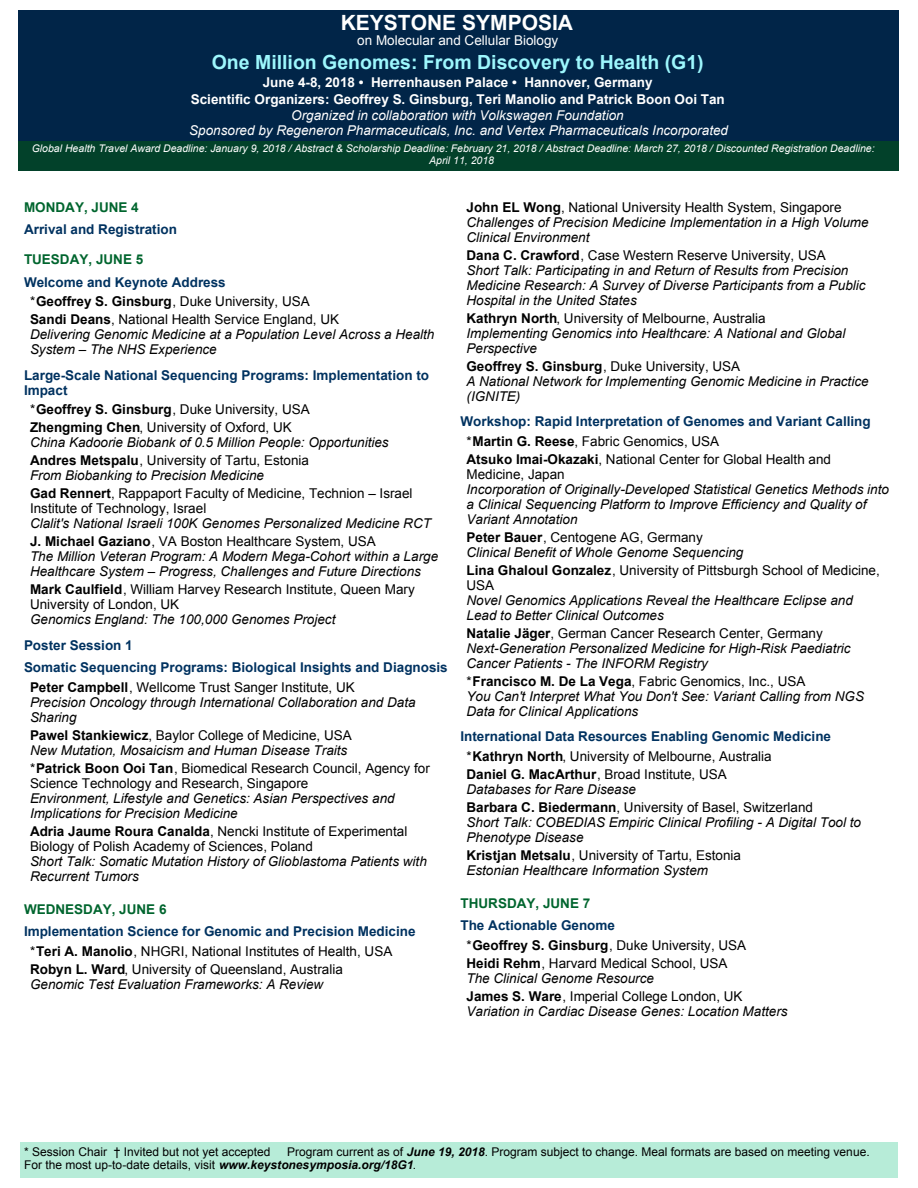
<style>
.page{position:relative;width:918px;height:1188px;background:#fff}
.page>*{position:absolute;margin:0;border:0;box-sizing:border-box;transform-origin:0 0}
.t1{font:700 21px "Arial";color:#fff}
.t2{font:700 19.5px "Arial";color:#9df7fd}
.t3{font:italic 13.5px/15px "Arial";color:#000}
.t4{font:13.5px/15px "Arial";color:#000}
.t5{font:700 13.5px/19.5px "Arial";color:#003260}
.t6{font:italic 13.5px/15px "Arial";color:#fff;text-align:center}
.t7{font:700 13.5px/16.5px "Arial";color:#fff;text-align:center}
.t8{font:700 13.5px "Arial";color:#00652e}
.t9{font:13.5px "Arial";color:#fff}
.t10{font:12px/13.5px "Arial";color:#000}
.t11{font:italic 10.5px/12px "Arial";color:#fff}
.s1{font-weight:400;color:#000}
.s2{color:#000}
.s3{font-weight:700;font-style:normal}
.s4{font-style:normal}
.s5{font-weight:700}
.s6{font-style:italic}
.s7{font-weight:700;color:#003260}
.s8{font-weight:700;font-style:italic}
</style>
<div class="page">
<div style="left:20px;top:1142px;width:877px;height:36px;background:#b7ecd8"></div>
<div style="left:18px;top:10px;width:881px;height:131px;background:#012548"></div>
<div style="left:18px;top:141px;width:881px;height:30px;background:#02412a"></div>
<h1 class="t1" style="left:341px;top:15px;width:234px">KEYSTONE SYMPOSIA</h1>
<p class="t9" style="left:357px;top:35px;width:203px">on Molecular and Cellular Biology</p>
<h2 class="t2" style="left:212px;top:55px;width:493px">One Million Genomes: From Discovery to Health (G1)</h2>
<p class="t7" style="left:191px;top:75px;width:536px">June 4-8, 2018 • Herrenhausen Palace • Hannover, Germany<br>Scientific Organizers: Geoffrey S. Ginsburg, Teri Manolio and Patrick Boon Ooi Tan</p>
<p class="t6" style="left:189px;top:109px;width:540px">Organized in collaboration with Volkswagen Foundation<br>Sponsored by Regeneron Pharmaceuticals, Inc. and Vertex Pharmaceuticals Incorporated</p>
<p class="t11" style="left:429px;top:143px;width:447px;text-indent:-398px">Global Health Travel Award Deadline: January 9, 2018 / Abstract &amp; Scholarship Deadline: February 21, 2018 / Abstract Deadline: March 27, 2018 / Discounted Registration Deadline:<br>April 11, 2018</p>
<p class="t8" style="left:24px;top:202px;width:116px">MONDAY, JUNE 4</p>
<p class="t5" style="left:24px;top:221px;width:155px">Arrival and Registration</p>
<p class="t8" style="left:24px;top:254px;width:121px">TUESDAY, JUNE 5</p>
<p class="t5" style="left:30px;top:273px;width:281px;text-indent:-6px">Welcome and Keynote Address<br><span class="s1">*</span><span class="s2">Geoffrey S. Ginsburg</span><span class="s1">, Duke University, USA</span></p>
<p class="t3" style="left:30px;top:313px;width:406px"><span class="s3">Sandi Deans</span><span class="s4">, National Health Service England, UK<br></span>Delivering Genomic Medicine at a Population Level Across a Health<br>System – The NHS Experience</p>
<p class="t5" style="left:24px;top:369px;width:407px;line-height:15px">Large-Scale National Sequencing Programs: Implementation to<br>Impact</p>
<p class="t4" style="left:30px;top:402px;width:281px;line-height:18px">*<span class="s5">Geoffrey S. Ginsburg</span>, Duke University, USA<br><span class="s5">Zhengming Chen</span>, University of Oxford, UK</p>
<p class="t3" style="left:30px;top:434px;width:360px;line-height:18px">China Kadoorie Biobank of 0.5 Million People: Opportunities<br><span class="s3">Andres Metspalu</span><span class="s4">, University of Tartu, Estonia</span></p>
<p class="t4" style="left:30px;top:468px;width:384px;line-height:18px"><span class="s6">From Biobanking to Precision Medicine<br></span><span class="s5">Gad Rennert</span>, Rappaport Faculty of Medicine, Technion – Israel</p>
<p class="t4" style="left:30px;top:502px;width:178px">Institute of Technology, Israel</p>
<p class="t3" style="left:30px;top:515px;width:403px;line-height:18px">Clalit's National Israeli 100K Genomes Personalized Medicine RCT<br><span class="s3">J. Michael Gaziano</span><span class="s4">, VA Boston Healthcare System, USA</span></p>
<p class="t3" style="left:30px;top:550px;width:410px">The Million Veteran Program: A Modern Mega-Cohort within a Large<br>Healthcare System – Progress, Challenges and Future Directions</p>
<p class="t4" style="left:30px;top:583px;width:386px"><span class="s5">Mark Caulfield</span>, William Harvey Research Institute, Queen Mary<br>University of London, UK</p>
<p class="t3" style="left:30px;top:613px;width:307px">Genomics England: The 100,000 Genomes Project</p>
<p class="t5" style="left:24px;top:635px;width:425px;line-height:22.5px">Poster Session 1<br>Somatic Sequencing Programs: Biological Insights and Diagnosis</p>
<p class="t3" style="left:30px;top:680px;width:387px"><span class="s3">Peter Campbell</span><span class="s4">, Wellcome Trust Sanger Institute, UK<br></span>Precision Oncology through International Collaboration and Data<br>Sharing</p>
<p class="t3" style="left:30px;top:728px;width:323px"><span class="s3">Pawel Stankiewicz</span><span class="s4">, Baylor College of Medicine, USA<br></span>New Mutation, Mosaicism and Human Disease Traits</p>
<p class="t4" style="left:30px;top:762px;width:401px">*<span class="s5">Patrick Boon Ooi Tan</span>, Biomedical Research Council, Agency for<br>Science Technology and Research, Singapore</p>
<p class="t3" style="left:30px;top:791px;width:366px">Environment, Lifestyle and Genetics: Asian Perspectives and<br>Implications for Precision Medicine</p>
<p class="t4" style="left:30px;top:825px;width:379px"><span class="s5">Adria Jaume Roura Canalda</span>, Nencki Institute of Experimental<br>Biology of Polish Academy of Sciences, Poland</p>
<p class="t3" style="left:30px;top:854px;width:398px">Short Talk: Somatic Mutation History of Glioblastoma Patients with<br>Recurrent Tumors</p>
<p class="t8" style="left:24px;top:904px;width:144px">WEDNESDAY, JUNE 6</p>
<p class="t5" style="left:30px;top:923px;width:387px;text-indent:-6px">Implementation Science for Genomic and Precision Medicine <span class="s1">*</span><span class="s2">Teri A. Manolio</span><span class="s1">, NHGRI, National Institutes of Health, USA</span></p>
<p class="t3" style="left:30px;top:962px;width:314px"><span class="s3">Robyn L. Ward</span><span class="s4">, University of Queensland, Australia<br></span>Genomic Test Evaluation Frameworks: A Review</p>
<p class="t3" style="left:466px;top:200px;width:404px"><span class="s3">John EL Wong</span><span class="s4">, National University Health System, Singapore<br></span>Challenges of Precision Medicine Implementation in a High Volume<br>Clinical Environment</p>
<p class="t3" style="left:466px;top:248px;width:401px"><span class="s3">Dana C. Crawford</span><span class="s4">, Case Western Reserve University, USA<br></span>Short Talk: Participating in and Return of Results from Precision Medicine Research: A Survey of Diverse Participants from a Public Hospital in the United States</p>
<p class="t3" style="left:466px;top:311px;width:380px"><span class="s3">Kathryn North</span><span class="s4">, University of Melbourne, Australia<br></span>Implementing Genomics into Healthcare: A National and Global<br>Perspective</p>
<p class="t3" style="left:466px;top:359px;width:404px"><span class="s3">Geoffrey S. Ginsburg</span><span class="s4">, Duke University, USA<br></span>A National Network for Implementing Genomic Medicine in Practice (IGNITE)</p>
<p class="t5" style="left:466px;top:413px;width:406px;text-indent:-6px">Workshop: Rapid Interpretation of Genomes and Variant Calling <span class="s1">*</span><span class="s2">Martin G. Reese</span><span class="s1">, Fabric Genomics, USA</span></p>
<p class="t4" style="left:466px;top:453px;width:366px"><span class="s5">Atsuko Imai-Okazaki</span>, National Center for Global Health and<br>Medicine, Japan</p>
<p class="t3" style="left:466px;top:482px;width:424px">Incorporation of Originally-Developed Statistical Genetics Methods into a Clinical Sequencing Platform to Improve Efficiency and Quality of<br>Variant Annotation</p>
<p class="t3" style="left:466px;top:530px;width:278px"><span class="s3">Peter Bauer</span><span class="s4">, Centogene AG, Germany<br></span>Clinical Benefit of Whole Genome Sequencing</p>
<p class="t4" style="left:466px;top:564px;width:415px"><span class="s5">Lina Ghaloul Gonzalez</span>, University of Pittsburgh School of Medicine,<br>USA</p>
<p class="t3" style="left:466px;top:593px;width:388px">Novel Genomics Applications Reveal the Healthcare Eclipse and<br>Lead to Better Clinical Outcomes</p>
<p class="t3" style="left:466px;top:626px;width:386px"><span class="s3">Natalie Jäger</span><span class="s4">, German Cancer Research Center, Germany<br></span>Next-Generation Personalized Medicine for High-Risk Paediatric<br>Cancer Patients - The INFORM Registry</p>
<p class="t3" style="left:466px;top:674px;width:399px"><span class="s4">*</span><span class="s3">Francisco M. De La Vega</span><span class="s4">, Fabric Genomics, Inc., USA<br></span>You Can't Interpret What You Don't See: Variant Calling from NGS<br>Data for Clinical Applications</p>
<p class="t5" style="left:466px;top:728px;width:366px;text-indent:-6px">International Data Resources Enabling Genomic Medicine <span class="s1">*</span><span class="s2">Kathryn North</span><span class="s1">, University of Melbourne, Australia</span></p>
<p class="t3" style="left:466px;top:767px;width:262px"><span class="s3">Daniel G. MacArthur</span><span class="s4">, Broad Institute, USA<br></span>Databases for Rare Disease</p>
<p class="t3" style="left:466px;top:800px;width:396px"><span class="s3">Barbara C. Biedermann</span><span class="s4">, University of Basel, Switzerland<br></span>Short Talk: COBEDIAS Empiric Clinical Profiling - A Digital Tool to<br>Phenotype Disease</p>
<p class="t3" style="left:466px;top:848px;width:276px"><span class="s3">Kristjan Metsalu</span><span class="s4">, University of Tartu, Estonia<br></span>Estonian Healthcare Information System</p>
<p class="t8" style="left:460px;top:898px;width:131px">THURSDAY, JUNE 7</p>
<p class="t4" style="left:466px;top:917px;width:281px;line-height:19.5px;text-indent:-6px"><span class="s7">The Actionable Genome<br></span>*<span class="s5">Geoffrey S. Ginsburg</span>, Duke University, USA</p>
<p class="t4" style="left:466px;top:957px;width:263px"><span class="s5">Heidi Rehm</span>, Harvard Medical School, USA<br><span class="s6">The Clinical Genome Resource</span></p>
<p class="t3" style="left:466px;top:989px;width:323px"><span class="s3">James S. Ware</span><span class="s4">, Imperial College London, UK<br></span>Variation in Cardiac Disease Genes: Location Matters</p>
<p class="t10" style="left:24px;top:1146px;width:248px">* Session Chair † Invited but not yet accepted</p>
<p class="t10" style="left:24px;top:1146px;width:847px;text-indent:263px">Program current as of <span class="s8">June 19, 2018</span>. Program subject to change. Meal formats are based on meeting venue.<br>For the most up-to-date details, visit <span class="s8">www.keystonesymposia.org/18G1</span>.</p>
</div>
